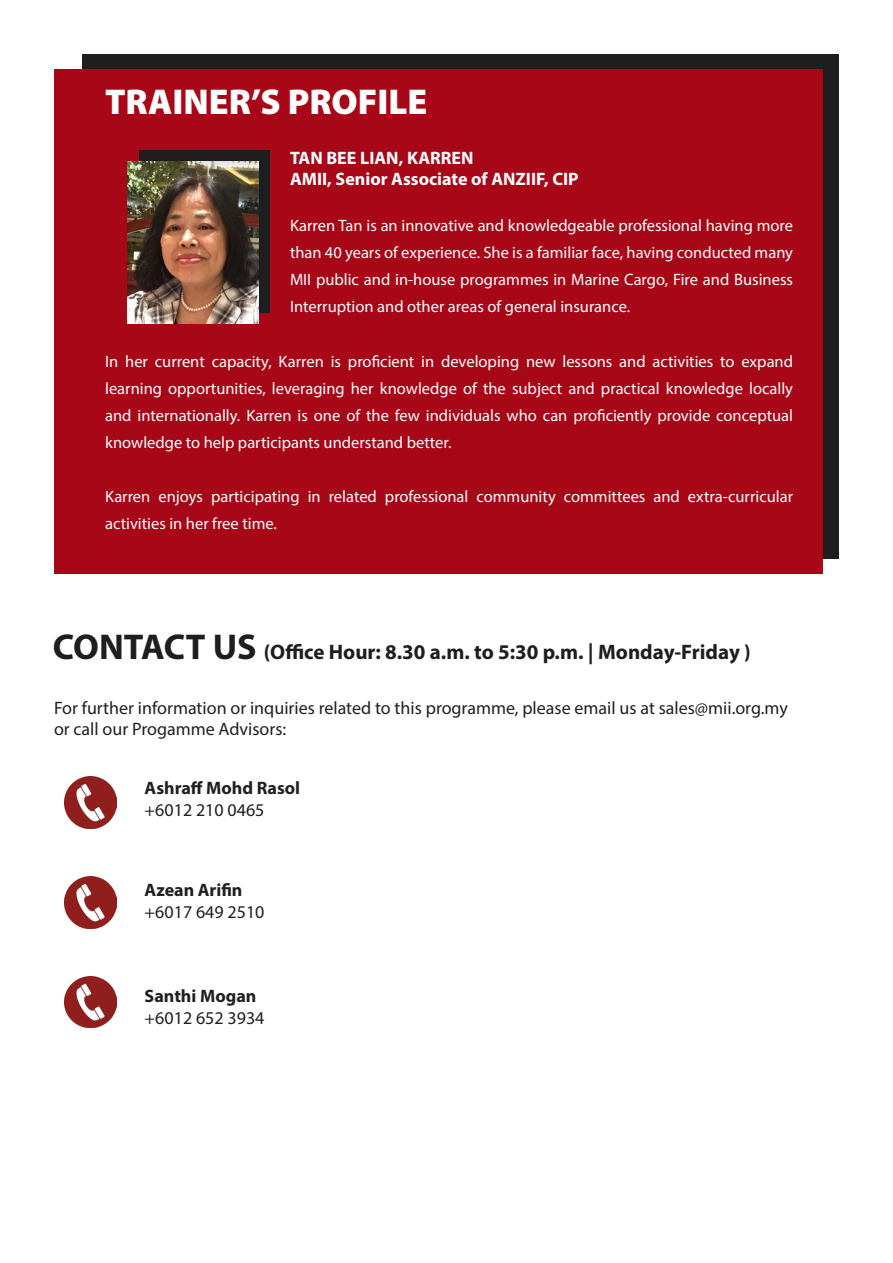
<style>
.page{position:relative;width:893px;height:1263px;background:#fff}
.page>*{position:absolute;margin:0;border:0;box-sizing:border-box;transform-origin:0 0}
.t1{font:900 36px "Myriad Pro";color:#fff}
.t2{font:700 21px "Myriad Pro";color:#1e1e20}
.t3{font:18px "Myriad Pro";color:#231f20}
.t4{font:700 18px "Myriad Pro";color:#fff}
.t5{font:700 18px "Myriad Pro";color:#231f20}
.t6{font:16.5px/27px "Myriad Pro";color:#fff;text-align:justify}
.s1{font-size:36px}
</style>
<div class="page">
<div style="left:83px;top:54px;width:756px;height:505px;background:#1e1e20"></div>
<div style="left:54px;top:70px;width:769px;height:504px;background:#a80717"></div>
<div style="left:139px;top:150px;width:130px;height:162px;background:#1e1e20"></div>
<img style="left:65px;top:776px;width:52px;height:52px">
<img style="left:65px;top:877px;width:52px;height:51px">
<img style="left:65px;top:976px;width:52px;height:52px">
<img style="left:128px;top:161px;width:130px;height:162px">
<p class="t1" style="left:105px;top:78px;width:324px">TRAINER’S PROFILE</p>
<p class="t4" style="left:290px;top:146px;width:185px">TAN BEE LIAN, KARREN</p>
<p class="t4" style="left:290px;top:168px;width:290px">AMII, Senior Associate of ANZIIF, CIP</p>
<p class="t6" style="left:290px;top:212px;width:505px">Karren Tan is an innovative and knowledgeable professional having more than 40 years of experience. She is a familiar face, having conducted many MII public and in-house programmes in Marine Cargo, Fire and Business Interruption and other areas of general insurance.</p>
<p class="t6" style="left:105px;top:347px;width:689px">In her current capacity, Karren is proficient in developing new lessons and activities to expand learning opportunities, leveraging her knowledge of the subject and practical knowledge locally and internationally. Karren is one of the few individuals who can proficiently provide conceptual knowledge to help participants understand better.</p>
<p class="t6" style="left:105px;top:482px;width:689px">Karren enjoys participating in related professional community committees and extra-curricular activities in her free time.</p>
<p class="t2" style="left:53px;top:638px;width:699px"><span class="s1">CONTACT US</span> (Office Hour: 8.30 a.m. to 5:30 p.m. | Monday-Friday )</p>
<p class="t3" style="left:54px;top:697px;width:735px">For further information or inquiries related to this programme, please email us at sales@mii.org.my</p>
<p class="t3" style="left:54px;top:718px;width:234px">or call our Progamme Advisors:</p>
<p class="t5" style="left:145px;top:776px;width:157px">Ashraff Mohd Rasol</p>
<p class="t3" style="left:145px;top:798px;width:121px">+6012 210 0465</p>
<p class="t5" style="left:145px;top:878px;width:99px">Azean Arifin</p>
<p class="t3" style="left:145px;top:900px;width:121px">+6017 649 2510</p>
<p class="t5" style="left:145px;top:984px;width:113px">Santhi Mogan</p>
<p class="t3" style="left:145px;top:1007px;width:121px">+6012 652 3934</p>
</div>
